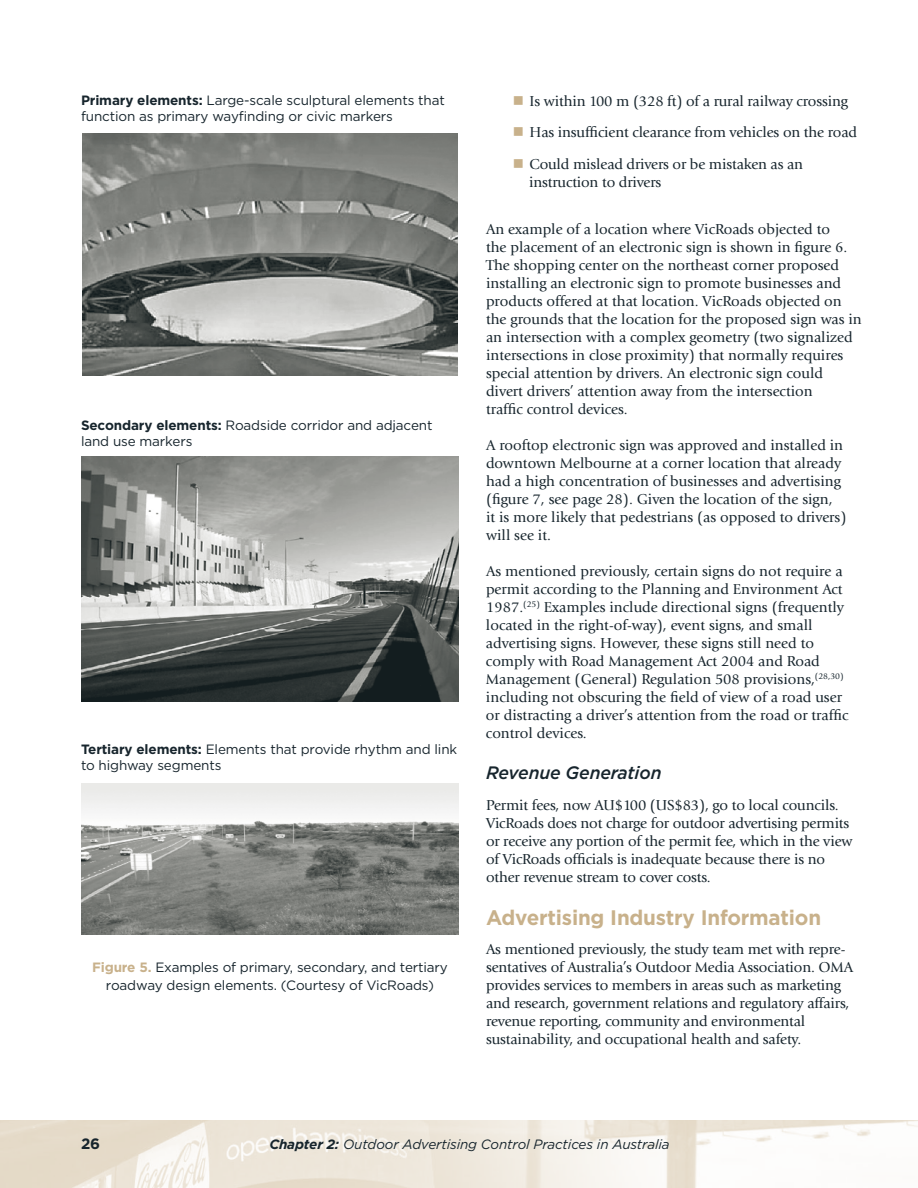
<style>
.page{position:relative;width:918px;height:1188px;background:#fff}
.page>*{position:absolute;margin:0;border:0;box-sizing:border-box;transform-origin:0 0}
.t1{font:700 21px "Gotham";letter-spacing:-.01em;color:#c8b18b}
.t2{font:italic 500 18px "Gotham";letter-spacing:-.01em;color:#17252d}
.t3{font:15px/18px "Giovanni";color:#17252d}
.t4{font:700 15px "Gotham";color:#17252d}
.t5{font:13.5px/16.2px "Gotham";letter-spacing:-.01em;color:#17252d}
.t6{font:italic 13.5px "Gotham";letter-spacing:-.01em;color:#17252d}
.s1{font-weight:700}
.s2{font-weight:700;color:#c8b18b}
</style>
<div class="page">
<img style="left:0;top:1120px;width:918px;height:68px">
<img style="left:81px;top:783px;width:378px;height:151px">
<img style="left:81px;top:456px;width:378px;height:245px">
<img style="left:82px;top:133px;width:376px;height:242px">
<p class="t5" style="left:81px;top:92px;width:365px"><span class="s1">Primary elements:</span> Large-scale sculptural elements that function as primary wayfinding or civic markers</p>
<p class="t5" style="left:81px;top:417px;width:353px"><span class="s1">Secondary elements:</span> Roadside corridor and adjacent land use markers</p>
<p class="t5" style="left:81px;top:741px;width:378px"><span class="s1">Tertiary elements:</span> Elements that provide rhythm and link to highway segments</p>
<p class="t5" style="left:92px;top:958px;width:357px;line-height:18px;text-align:center"><span class="s2">Figure 5.</span> Examples of primary, secondary, and tertiary roadway design elements. (Courtesy of VicRoads)</p>
<p class="t3" style="left:530px;top:85px;width:329px;line-height:31.5px">Is within 100 m (328 ft) of a rural railway crossing<br>Has insufficient clearance from vehicles on the road<br>Could mislead drivers or be mistaken as an</p>
<p class="t3" style="left:529px;top:173px;width:134px">instruction to drivers</p>
<p class="t3" style="left:486px;top:220px;width:377px">An example of a location where VicRoads objected to<br>the placement of an electronic sign is shown in figure 6.<br>The shopping center on the northeast corner proposed installing an electronic sign to promote businesses and products offered at that location. VicRoads objected on the grounds that the location for the proposed sign was in an intersection with a complex geometry (two signalized intersections in close proximity) that normally requires special attention by drivers. An electronic sign could divert drivers’ attention away from the intersection<br>traffic control devices.</p>
<p class="t3" style="left:486px;top:436px;width:362px">A rooftop electronic sign was approved and installed in downtown Melbourne at a corner location that already had a high concentration of businesses and advertising (figure 7, see page 28). Given the location of the sign,<br>it is more likely that pedestrians (as opposed to drivers) will see it.</p>
<p class="t3" style="left:486px;top:562px;width:364px">As mentioned previously, certain signs do not require a permit according to the Planning and Environment Act 1987.<sup>(25)</sup> Examples include directional signs (frequently located in the right-of-way), event signs, and small advertising signs. However, these signs still need to comply with Road Management Act 2004 and Road Management (General) Regulation 508 provisions,<sup>(28,30) </sup>including not obscuring the field of view of a road user or distracting a driver’s attention from the road or traffic control devices.</p>
<p class="t2" style="left:486px;top:761px;width:177px">Revenue Generation</p>
<p class="t3" style="left:486px;top:796px;width:368px">Permit fees, now AU$100 (US$83), go to local councils.<br>VicRoads does not charge for outdoor advertising permits or receive any portion of the permit fee, which in the view of VicRoads officials is inadequate because there is no other revenue stream to cover costs.</p>
<h1 class="t1" style="left:486px;top:903px;width:337px">Advertising Industry Information</h1>
<p class="t3" style="left:486px;top:940px;width:369px">As mentioned previously, the study team met with repre&shy;sentatives of Australia’s Outdoor Media Association. OMA provides services to members in areas such as marketing and research, government relations and regulatory affairs, revenue reporting, community and environmental sustainability, and occupational health and safety.</p>
<p class="t4" style="left:81px;top:1134px;width:21px">26</p>
<p class="t6" style="left:269px;top:1136px;width:402px"><span class="s1">Chapter 2:</span> Outdoor Advertising Control Practices in Australia</p>
</div>
